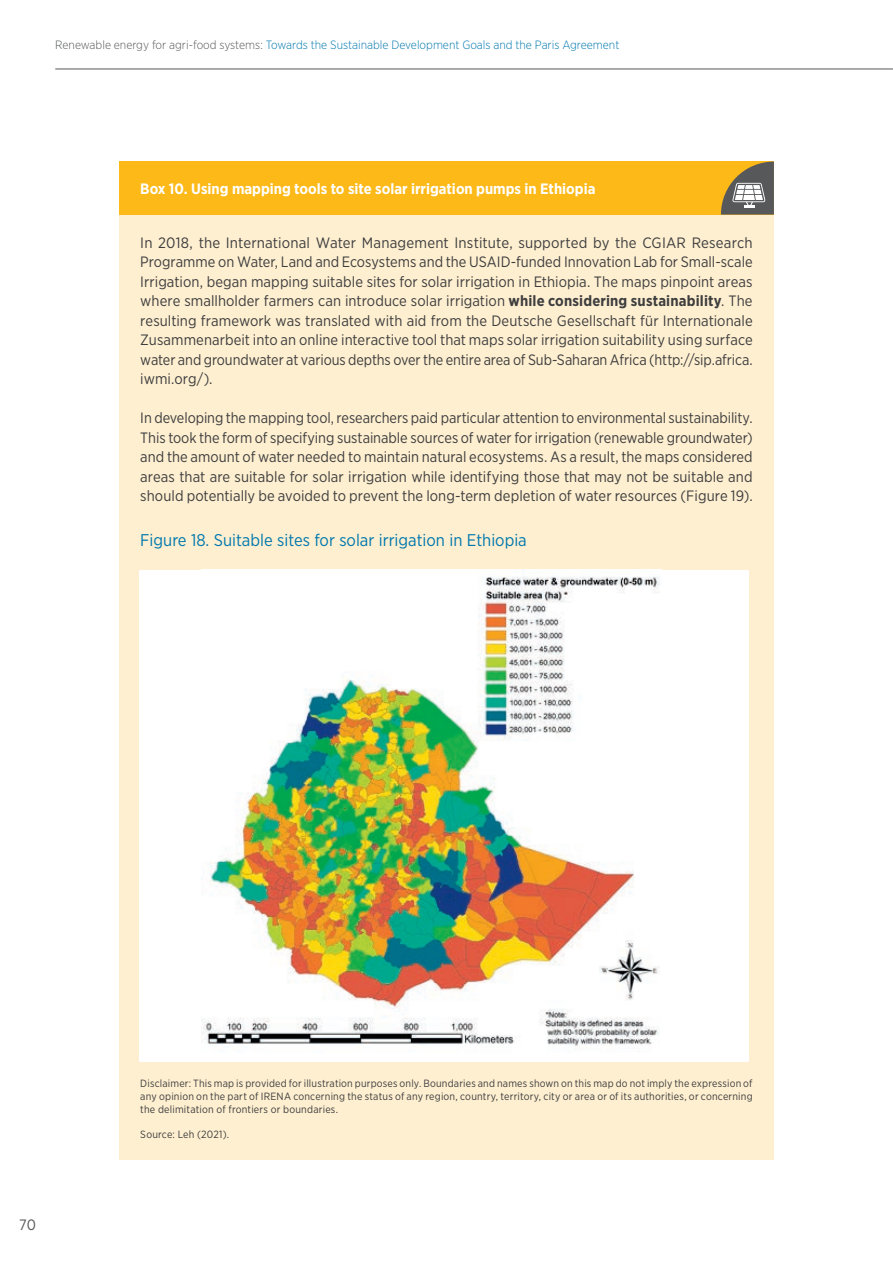
<style>
.page{position:relative;width:893px;height:1263px;background:#fff}
.page>*{position:absolute;margin:0;border:0;box-sizing:border-box;transform-origin:0 0}
.figurtop{font:16.95px "Gotham Narrow";color:#0078ae}
.box_brød{font:15px/19.5px "Gotham Narrow";letter-spacing:-.005em;color:#3e3e3f;text-align:justify}
.box_over{font:700 15px "Gotham Narrow";color:#fff}
.t1{font:15px "Gotham Narrow";color:#57585a}
.t2{font:300 12px "Gotham Narrow";color:#0078ae}
.figur_note{font:10.5px/12.8px "Gotham Narrow";letter-spacing:.02em;color:#3e3e3f;text-align:justify}
.s1{color:#57585a}
.s2{font-weight:700}
</style>
<div class="page">
<div style="left:119px;top:214px;width:655px;height:945px;background:#feefd0"></div>
<div style="left:119px;top:162px;width:655px;height:53px;background:#fcb917"></div>
<div style="left:139px;top:570px;width:609px;height:492px;background:#fff"></div>
<img style="left:201px;top:576px;width:459px;height:473px">
<svg style="left:721px;top:162px;width:53px;height:53px"></svg>
<hr style="left:55px;top:69px;width:838px;height:1px;background:#57585a">
<p class="t2" style="left:55px;top:37px;width:566px"><span class="s1">Renewable energy for agri-food systems:</span> Towards the Sustainable Development Goals and the Paris Agreement</p>
<p class="box_over" style="left:140px;top:179px;width:457px">Box 10. Using mapping tools to site solar irrigation pumps in Ethiopia</p>
<p class="box_brød" style="left:140px;top:232px;width:614px">In 2018, the International Water Management Institute, supported by the CGIAR Research Programme on Water, Land and Ecosystems and the USAID-funded Innovation Lab for Small-scale Irrigation, began mapping suitable sites for solar irrigation in Ethiopia. The maps pinpoint areas where smallholder farmers can introduce solar irrigation <span class="s2">while considering sustainability</span>. The resulting framework was translated with aid from the Deutsche Gesellschaft für Internationale Zusammenarbeit into an online interactive tool that maps solar irrigation suitability using surface water and groundwater at various depths over the entire area of Sub-Saharan Africa (http://sip.africa. iwmi.org/).</p>
<p class="box_brød" style="left:140px;top:408px;width:614px">In developing the mapping tool, researchers paid particular attention to environmental sustainability.<br>This took the form of specifying sustainable sources of water for irrigation (renewable groundwater) and the amount of water needed to maintain natural ecosystems. As a result, the maps considered areas that are suitable for solar irrigation while identifying those that may not be suitable and should potentially be avoided to prevent the long-term depletion of water resources (Figure 19).</p>
<p class="figurtop" style="left:140px;top:530px;width:388px">Figure 18. Suitable sites for solar irrigation in Ethiopia</p>
<p class="t1" style="left:19px;top:1215px;width:18px">70</p>
<p class="figur_note" style="left:140px;top:1077px;width:614px">Disclaimer: This map is provided for illustration purposes only. Boundaries and names shown on this map do not imply the expression of any opinion on the part of IRENA concerning the status of any region, country, territory, city or area or of its authorities, or concerning the delimitation of frontiers or boundaries.</p>
<p class="figur_note" style="left:140px;top:1128px;width:90px">Source: Leh (2021).</p>
</div>
